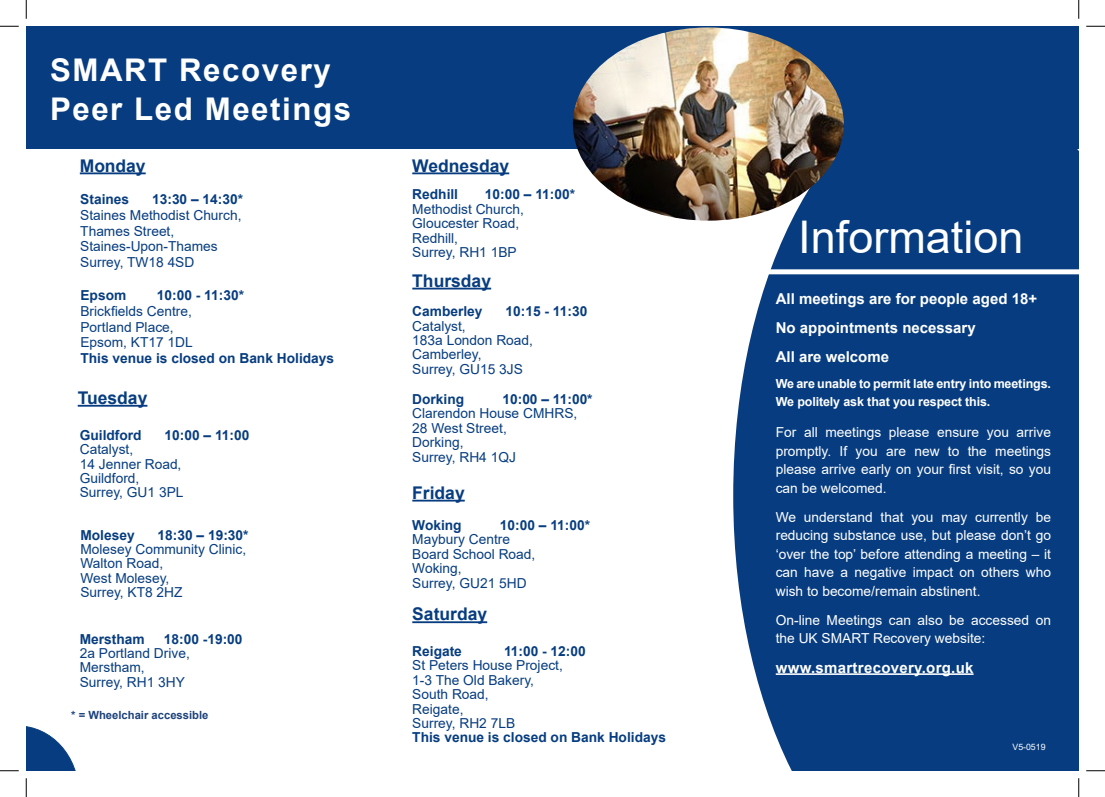
<style>
.page{position:relative;width:1105px;height:797px;background:#fff}
.page>*{position:absolute;margin:0;border:0;box-sizing:border-box;transform-origin:0 0}
.Page_Title{font:45px "Arial";color:#fff}
.Page_Title-2{font:700 31.25px/38.8px "Arial";letter-spacing:.05em;color:#fff}
.Subheading{font:700 17.5px "Arial";color:#073d80}
.Bulleted_List{font:700 15px "Arial";color:#fff}
.Page_Text{font:700 15px "Arial";letter-spacing:.02em;color:#fff}
.Bulleted_List-2{font:13.75px "Arial";color:#073d80}
.Page_Text-2{font:13.75px/18.5px "Arial";color:#fff;text-align:justify}
.Bulleted_List-3{font:700 13.75px "Arial";color:#073d80}
.Bulleted_List-4{font:700 12.5px/18.5px "Arial";letter-spacing:-.01em;color:#fff}
.Bulleted_List-5{font:700 11.25px "Arial";color:#1c427c}
.Bulleted_List-6{font:8.75px "Arial";color:#fff}
</style>
<div class="page">
<div style="left:26px;top:26px;width:1053px;height:122px;background:#073d80"></div>
<div style="left:733px;top:148px;width:346px;height:622px;background:#073d80"></div>
<svg style="left:26px;top:726px;width:50px;height:44px"></svg>
<div style="left:762px;top:269px;width:317px;height:5px;background:#fff"></div>
<img style="left:573px;top:27px;width:271px;height:194px">
<hr style="left:80px;top:172px;width:66px;height:2px;background:#073d80">
<hr style="left:412px;top:288px;width:79px;height:1px;background:#073d80">
<hr style="left:412px;top:499px;width:53px;height:2px;background:#073d80">
<hr style="left:412px;top:621px;width:75px;height:2px;background:#073d80">
<hr style="left:78px;top:405px;width:69px;height:1px;background:#073d80">
<hr style="left:412px;top:172px;width:97px;height:2px;background:#073d80">
<hr style="left:776px;top:673px;width:197px;height:2px;background:#fff">
<svg style="left:0;top:25px;width:19px;height:2px"></svg>
<svg style="left:1086px;top:25px;width:19px;height:2px"></svg>
<svg style="left:0;top:770px;width:19px;height:1px"></svg>
<svg style="left:1086px;top:770px;width:19px;height:1px"></svg>
<svg style="left:25px;top:0;width:2px;height:19px"></svg>
<svg style="left:25px;top:778px;width:2px;height:19px"></svg>
<svg style="left:1078px;top:0;width:1px;height:19px"></svg>
<svg style="left:1078px;top:778px;width:1px;height:19px"></svg>
<p class="Page_Title-2" style="left:50px;top:51px;width:303px">SMART Recovery<br>Peer Led Meetings</p>
<p class="Subheading" style="left:80px;top:153px;width:67px">Monday</p>
<p class="Bulleted_List-3" style="left:80px;top:190px;width:50px">Staines</p>
<p class="Bulleted_List-3" style="left:152px;top:190px;width:92px">13:30 – 14:30*</p>
<p class="Bulleted_List-2" style="left:80px;top:205px;width:163px">Staines Methodist Church,</p>
<p class="Bulleted_List-2" style="left:80px;top:221px;width:95px">Thames Street,</p>
<p class="Bulleted_List-2" style="left:80px;top:237px;width:139px">Staines-Upon-Thames</p>
<p class="Bulleted_List-2" style="left:80px;top:252px;width:116px">Surrey, TW18 4SD</p>
<p class="Bulleted_List-3" style="left:80px;top:286px;width:47px">Epsom</p>
<p class="Bulleted_List-3" style="left:157px;top:286px;width:89px">10:00 - 11:30*</p>
<p class="Bulleted_List-2" style="left:80px;top:302px;width:113px">Brickfields Centre,</p>
<p class="Bulleted_List-2" style="left:80px;top:317px;width:95px">Portland Place,</p>
<p class="Bulleted_List-2" style="left:80px;top:333px;width:114px">Epsom, KT17 1DL</p>
<p class="Bulleted_List-3" style="left:80px;top:348px;width:255px">This venue is closed on Bank Holidays</p>
<p class="Subheading" style="left:78px;top:385px;width:71px">Tuesday</p>
<p class="Bulleted_List-3" style="left:80px;top:425px;width:63px">Guildford</p>
<p class="Bulleted_List-3" style="left:165px;top:425px;width:86px">10:00 – 11:00</p>
<p class="Bulleted_List-2" style="left:80px;top:440px;width:55px">Catalyst,</p>
<p class="Bulleted_List-2" style="left:80px;top:454px;width:103px">14 Jenner Road,</p>
<p class="Bulleted_List-2" style="left:80px;top:468px;width:61px">Guildford,</p>
<p class="Bulleted_List-2" style="left:80px;top:483px;width:105px">Surrey, GU1 3PL</p>
<p class="Bulleted_List-3" style="left:80px;top:525px;width:56px">Molesey</p>
<p class="Bulleted_List-3" style="left:158px;top:525px;width:92px">18:30 – 19:30*</p>
<p class="Bulleted_List-2" style="left:80px;top:539px;width:167px">Molesey Community Clinic,</p>
<p class="Bulleted_List-2" style="left:80px;top:554px;width:84px">Walton Road,</p>
<p class="Bulleted_List-2" style="left:80px;top:568px;width:90px">West Molesey,</p>
<p class="Bulleted_List-2" style="left:80px;top:583px;width:104px">Surrey, KT8 2HZ</p>
<p class="Bulleted_List-3" style="left:80px;top:629px;width:66px">Merstham</p>
<p class="Bulleted_List-3" style="left:164px;top:629px;width:80px">18:00 -19:00</p>
<p class="Bulleted_List-2" style="left:80px;top:643px;width:112px">2a Portland Drive,</p>
<p class="Bulleted_List-2" style="left:80px;top:658px;width:66px">Merstham,</p>
<p class="Bulleted_List-2" style="left:80px;top:672px;width:107px">Surrey, RH1 3HY</p>
<p class="Bulleted_List-5" style="left:71px;top:706px;width:139px">* = Wheelchair accessible</p>
<p class="Subheading" style="left:412px;top:153px;width:98px">Wednesday</p>
<p class="Bulleted_List-3" style="left:412px;top:185px;width:47px">Redhill</p>
<p class="Bulleted_List-3" style="left:485px;top:185px;width:92px">10:00 – 11:00*</p>
<p class="Bulleted_List-2" style="left:412px;top:199px;width:113px">Methodist Church,</p>
<p class="Bulleted_List-2" style="left:412px;top:214px;width:108px">Gloucester Road,</p>
<p class="Bulleted_List-2" style="left:412px;top:228px;width:47px">Redhill,</p>
<p class="Bulleted_List-2" style="left:412px;top:243px;width:106px">Surrey, RH1 1BP</p>
<p class="Subheading" style="left:412px;top:268px;width:80px">Thursday</p>
<p class="Bulleted_List-3" style="left:412px;top:301px;width:72px">Camberley</p>
<p class="Bulleted_List-3" style="left:505px;top:301px;width:83px">10:15 - 11:30</p>
<p class="Bulleted_List-2" style="left:412px;top:316px;width:55px">Catalyst,</p>
<p class="Bulleted_List-2" style="left:412px;top:330px;width:122px">183a London Road,</p>
<p class="Bulleted_List-2" style="left:412px;top:345px;width:71px">Camberley,</p>
<p class="Bulleted_List-2" style="left:412px;top:359px;width:112px">Surrey, GU15 3JS</p>
<p class="Bulleted_List-3" style="left:412px;top:389px;width:53px">Dorking</p>
<p class="Bulleted_List-3" style="left:502px;top:389px;width:92px">10:00 – 11:00*</p>
<p class="Bulleted_List-2" style="left:412px;top:404px;width:167px">Clarendon House CMHRS,</p>
<p class="Bulleted_List-2" style="left:412px;top:418px;width:96px">28 West Street,</p>
<p class="Bulleted_List-2" style="left:412px;top:433px;width:53px">Dorking,</p>
<p class="Bulleted_List-2" style="left:412px;top:447px;width:105px">Surrey, RH4 1QJ</p>
<p class="Subheading" style="left:412px;top:480px;width:54px">Friday</p>
<p class="Bulleted_List-3" style="left:412px;top:515px;width:51px">Woking</p>
<p class="Bulleted_List-3" style="left:500px;top:515px;width:92px">10:00 – 11:00*</p>
<p class="Bulleted_List-2" style="left:412px;top:530px;width:99px">Maybury Centre</p>
<p class="Bulleted_List-2" style="left:412px;top:544px;width:125px">Board School Road,</p>
<p class="Bulleted_List-2" style="left:412px;top:559px;width:51px">Woking,</p>
<p class="Bulleted_List-2" style="left:412px;top:573px;width:116px">Surrey, GU21 5HD</p>
<p class="Subheading" style="left:412px;top:602px;width:76px">Saturday</p>
<p class="Bulleted_List-3" style="left:412px;top:641px;width:51px">Reigate</p>
<p class="Bulleted_List-3" style="left:504px;top:641px;width:83px">11:00 - 12:00</p>
<p class="Bulleted_List-2" style="left:412px;top:656px;width:152px">St Peters House Project,</p>
<p class="Bulleted_List-2" style="left:412px;top:670px;width:123px">1-3 The Old Bakery,</p>
<p class="Bulleted_List-2" style="left:412px;top:685px;width:78px">South Road,</p>
<p class="Bulleted_List-2" style="left:412px;top:699px;width:53px">Reigate,</p>
<p class="Bulleted_List-2" style="left:412px;top:713px;width:104px">Surrey, RH2 7LB</p>
<p class="Bulleted_List-3" style="left:412px;top:727px;width:255px">This venue is closed on Bank Holidays</p>
<p class="Page_Title" style="left:798px;top:206px;width:227px">Information</p>
<p class="Bulleted_List" style="left:776px;top:288px;width:263px">All meetings are for people aged 18+</p>
<p class="Bulleted_List" style="left:776px;top:317px;width:202px">No appointments necessary</p>
<p class="Bulleted_List" style="left:776px;top:346px;width:115px">All are welcome</p>
<p class="Bulleted_List-4" style="left:776px;top:374px;width:277px">We are unable to permit late entry into meetings.<br>We politely ask that you respect this.</p>
<p class="Page_Text-2" style="left:776px;top:423px;width:277px">For all meetings please ensure you arrive promptly. If you are new to the meetings please arrive early on your first visit, so you can be welcomed.</p>
<p class="Page_Text-2" style="left:776px;top:507px;width:277px">We understand that you may currently be reducing substance use, but please don’t go ‘over the top’ before attending a meeting – it can have a negative impact on others who wish to become/remain abstinent.</p>
<p class="Page_Text-2" style="left:776px;top:610px;width:277px">On-line Meetings can also be accessed on the UK SMART Recovery website:</p>
<p class="Page_Text" style="left:776px;top:656px;width:199px">www.smartrecovery.org.uk</p>
<p class="Bulleted_List-6" style="left:1012px;top:740px;width:35px">V5-0519</p>
</div>
